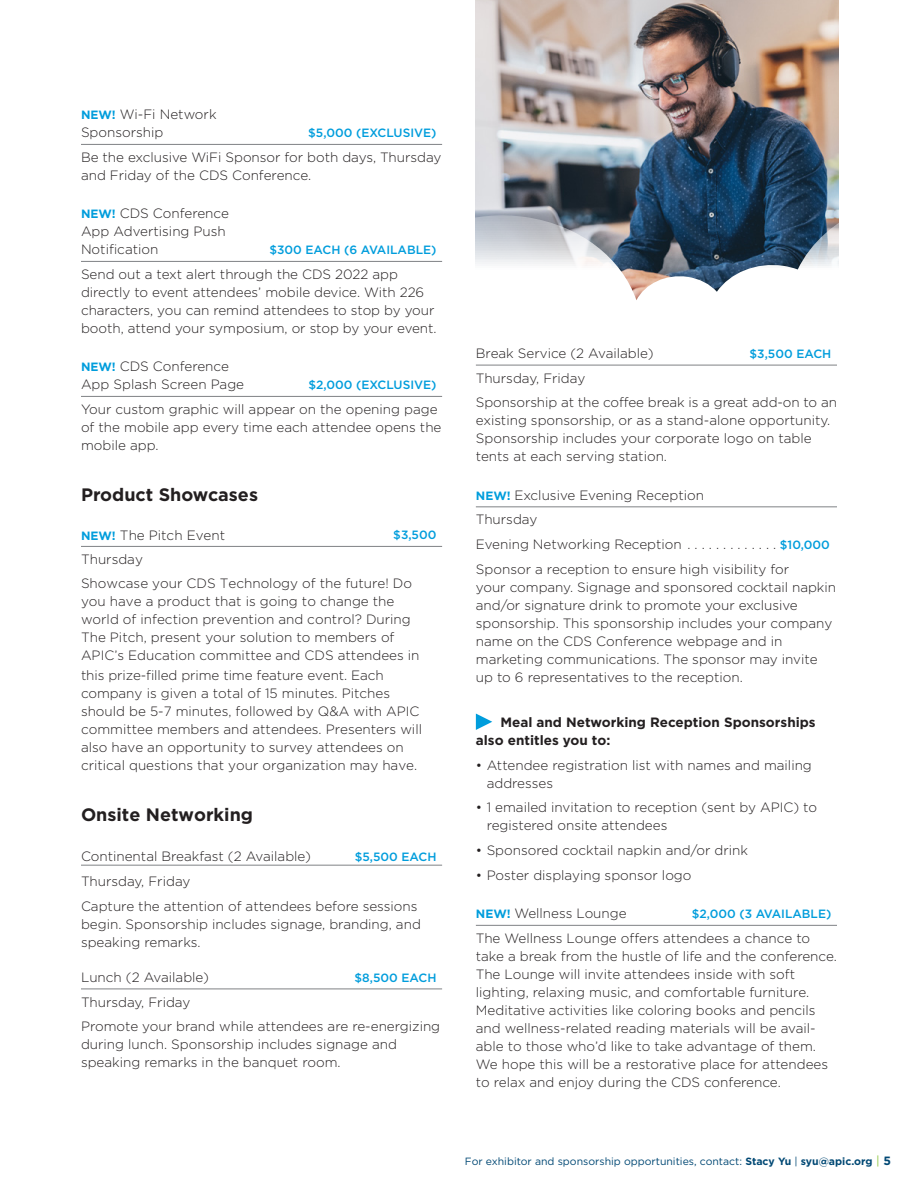
<style>
.page{position:relative;width:918px;height:1188px;background:#fff}
.page>*{position:absolute;margin:0;border:0;box-sizing:border-box;transform-origin:0 0}
.subhead{font:700 18px "Gotham";color:#231f20}
.body{font:300 13.5px/18px "Gotham";color:#231f20}
.brand_opps_2{font:300 13.5px/18px "Gotham";color:#231f20}
.subhead-2{font:300 13.5px/18.1px "Gotham";color:#231f20}
.branding_opps{font:300 13.5px/18px "Gotham";color:#231f20}
.body-2{font:700 13.5px/18px "Gotham";color:#231f20}
.branding_opps-2{font:500 12px "Gotham";color:#009ddc}
.brand_opps_2-2{font:500 12px "Gotham";color:#009ddc}
.t1{font:10.5px "Gotham";color:#004874}
.s1{font-weight:700;font-size:12px;color:#009ddc}
.s2{font-weight:700}
.s3{font-size:12px;color:#8dc63f}
.s4{font-weight:700;font-size:12px}
</style>
<div class="page">
<img style="left:476px;top:0;width:362px;height:186px">
<svg style="left:81px;top:186px;width:758px;height:361px"></svg>
<hr style="left:81px;top:144px;width:361px;height:1px;background:#808285">
<hr style="left:81px;top:261px;width:361px;height:1px;background:#808285">
<hr style="left:81px;top:396px;width:361px;height:1px;background:#808285">
<hr style="left:81px;top:546px;width:361px;height:1px;background:#808285">
<hr style="left:81px;top:865px;width:361px;height:1px;background:#808285">
<hr style="left:81px;top:989px;width:361px;height:1px;background:#808285">
<hr style="left:476px;top:365px;width:361px;height:1px;background:#808285">
<hr style="left:476px;top:506px;width:361px;height:1px;background:#808285">
<hr style="left:476px;top:925px;width:361px;height:1px;background:#808285">
<svg style="left:476px;top:714px;width:16px;height:16px"></svg>
<p class="branding_opps" style="left:81px;top:105px;width:137px"><span class="s1">NEW!</span> Wi-Fi Network<br>Sponsorship</p>
<p class="branding_opps-2" style="left:308px;top:125px;width:130px">$5,000 (EXCLUSIVE)</p>
<p class="brand_opps_2" style="left:81px;top:148px;width:362px">Be the exclusive WiFi Sponsor for both days, Thursday and Friday of the CDS Conference.</p>
<p class="branding_opps" style="left:81px;top:204px;width:149px"><span class="s1">NEW!</span> CDS Conference<br>App Advertising Push<br>Notification</p>
<p class="branding_opps-2" style="left:269px;top:242px;width:169px">$300 EACH (6 AVAILABLE)</p>
<p class="brand_opps_2" style="left:81px;top:265px;width:357px">Send out a text alert through the CDS 2022 app directly to event attendees’ mobile device. With 226 characters, you can remind attendees to stop by your booth, attend your symposium, or stop by your event.</p>
<p class="branding_opps" style="left:81px;top:357px;width:165px"><span class="s1">NEW!</span> CDS Conference<br>App Splash Screen Page</p>
<p class="branding_opps-2" style="left:308px;top:377px;width:130px">$2,000 (EXCLUSIVE)</p>
<p class="body" style="left:81px;top:400px;width:362px">Your custom graphic will appear on the opening page of the mobile app every time each attendee opens the mobile app.</p>
<p class="subhead" style="left:81px;top:483px;width:179px">Product Showcases</p>
<p class="branding_opps-2" style="left:393px;top:527px;width:45px">$3,500</p>
<p class="body" style="left:81px;top:547px;width:333px;line-height:23.7px">Thursday<br>Showcase your CDS Technology of the future! Do</p>
<p class="body" style="left:81px;top:592px;width:340px">you have a product that is going to change the world of infection prevention and control? During The Pitch, present your solution to members of APIC’s Education committee and CDS attendees in</p>
<p class="subhead-2" style="left:81px;top:666px;width:343px">this prize-filled prime time feature event. Each company is given a total of 15 minutes. Pitches should be 5-7 minutes, followed by Q&amp;A with APIC committee members and attendees. Presenters will also have an opportunity to survey attendees on critical questions that your organization may have.</p>
<p class="subhead" style="left:81px;top:803px;width:174px">Onsite Networking</p>
<p class="branding_opps" style="left:81px;top:847px;width:231px">Continental Breakfast (2 Available)</p>
<p class="branding_opps-2" style="left:355px;top:849px;width:83px">$5,500 EACH</p>
<p class="body" style="left:81px;top:872px;width:111px">Thursday, Friday</p>
<p class="body" style="left:81px;top:897px;width:341px">Capture the attention of attendees before sessions begin. Sponsorship includes signage, branding, and speaking remarks.</p>
<p class="branding_opps" style="left:81px;top:968px;width:129px">Lunch (2 Available)</p>
<p class="branding_opps-2" style="left:355px;top:970px;width:83px">$8,500 EACH</p>
<p class="body" style="left:81px;top:993px;width:111px">Thursday, Friday</p>
<p class="body" style="left:81px;top:1017px;width:361px">Promote your brand while attendees are re-energizing during lunch. Sponsorship includes signage and speaking remarks in the banquet room.</p>
<p class="branding_opps" style="left:476px;top:344px;width:179px">Break Service (2 Available)</p>
<p class="branding_opps-2" style="left:750px;top:346px;width:83px">$3,500 EACH</p>
<p class="body" style="left:476px;top:369px;width:111px">Thursday, Friday</p>
<p class="body" style="left:476px;top:394px;width:363px">Sponsorship at the coffee break is a great add-on to an existing sponsorship, or as a stand-alone opportunity.<br>Sponsorship includes your corporate logo on table tents at each serving station.</p>
<p class="branding_opps" style="left:476px;top:486px;width:230px"><span class="s1">NEW!</span> Exclusive Evening Reception</p>
<p class="body" style="left:476px;top:511px;width:63px">Thursday</p>
<p class="brand_opps_2" style="left:476px;top:535px;width:217px">Evening Networking Reception ............</p>
<p class="brand_opps_2-2" style="left:780px;top:537px;width:51px">$10,000</p>
<p class="body" style="left:476px;top:560px;width:362px">Sponsor a reception to ensure high visibility for<br>your company. Signage and sponsored cocktail napkin and/or signature drink to promote your exclusive sponsorship. This sponsorship includes your company name on the CDS Conference webpage and in marketing communications. The sponsor may invite up to 6 representatives to the reception.</p>
<p class="body-2" style="left:476px;top:713px;width:341px;text-indent:25px">Meal and Networking Reception Sponsorships also entitles you to:</p>
<p class="body" style="left:487px;top:756px;width:327px;text-indent:-11px">• Attendee registration list with names and mailing addresses</p>
<p class="body" style="left:487px;top:799px;width:332px;text-indent:-11px">• 1 emailed invitation to reception (sent by APIC) to registered onsite attendees</p>
<p class="body" style="left:476px;top:841px;width:274px">• Sponsored cocktail napkin and/or drink</p>
<p class="body" style="left:476px;top:866px;width:217px">• Poster displaying sponsor logo</p>
<p class="branding_opps" style="left:476px;top:904px;width:152px"><span class="s1">NEW!</span> Wellness Lounge</p>
<p class="branding_opps-2" style="left:692px;top:906px;width:141px">$2,000 (3 AVAILABLE)</p>
<p class="body" style="left:476px;top:929px;width:362px">The Wellness Lounge offers attendees a chance to take a break from the hustle of life and the conference.<br>The Lounge will invite attendees inside with soft lighting, relaxing music, and comfortable furniture.<br>Meditative activities like coloring books and pencils and wellness-related reading materials will be avail&shy;able to those who’d like to take advantage of them.<br>We hope this will be a restorative place for attendees to relax and enjoy during the CDS conference.</p>
<p class="t1" style="left:465px;top:1155px;width:428px">For exhibitor and sponsorship opportunities, contact: <span class="s2">Stacy Yu</span> | <span class="s2">syu@apic.org</span> <span class="s3">|</span> <span class="s4">5</span></p>
</div>
